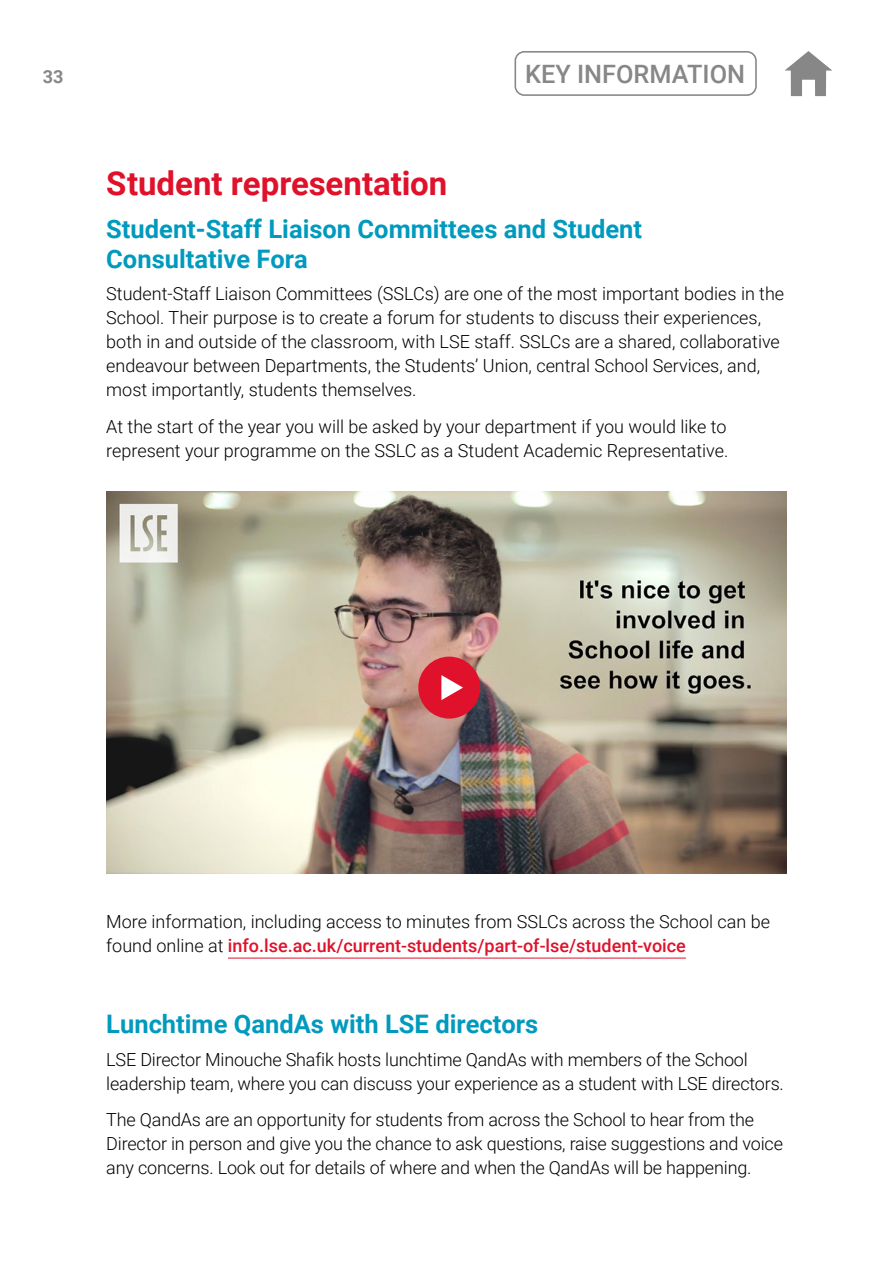
<style>
.page{position:relative;width:893px;height:1263px;background:#fff}
.page>*{position:absolute;margin:0;border:0;box-sizing:border-box;transform-origin:0 0}
._1_section_heading{font:700 33px "Roboto";color:#e0112b}
._2_sub-heading_blue{font:700 25.5px/30px "Roboto";color:#009abe}
.t1{font:500 25.35px "Roboto";color:#878787}
.Body_12_16pt{font:300 18px/24px "Roboto";color:#000}
.t2{font:700 18px "Roboto";color:#878787}
.s1{font-weight:500;color:#e0112b}
</style>
<div class="page">
<hr style="left:228px;top:958px;width:458px;height:1px;background:#e0112b">
<img style="left:106px;top:491px;width:681px;height:382px">
<div style="left:418px;top:657px;width:62px;height:62px;background:#e0112b;border-radius:50%"></div>
<svg style="left:441px;top:675px;width:22px;height:25px"></svg>
<svg style="left:785px;top:51px;width:47px;height:45px"></svg>
<div style="left:514px;top:51px;width:243px;height:45px;border:2px solid #878787;border-radius:9px"></div>
<p class="t2" style="left:43px;top:64px;width:22px">33</p>
<h3 class="t1" style="left:525px;top:56px;width:222px">KEY INFORMATION</h3>
<p class="_1_section_heading" style="left:106px;top:160px;width:343px">Student representation</p>
<p class="_2_sub-heading_blue" style="left:106px;top:213px;width:537px">Student-Staff Liaison Committees and Student<br>Consultative Fora</p>
<p class="Body_12_16pt" style="left:106px;top:281px;width:679px">Student-Staff Liaison Committees (SSLCs) are one of the most important bodies in the School. Their purpose is to create a forum for students to discuss their experiences, both in and outside of the classroom, with LSE staff. SSLCs are a shared, collaborative endeavour between Departments, the Students’ Union, central School Services, and, most importantly, students themselves.</p>
<p class="Body_12_16pt" style="left:106px;top:414px;width:623px">At the start of the year you will be asked by your department if you would like to represent your programme on the SSLC as a Student Academic Representative.</p>
<p class="Body_12_16pt" style="left:106px;top:909px;width:665px">More information, including access to minutes from SSLCs across the School can be found online at <span class="s1">info.lse.ac.uk/current-students/part-of-lse/student-voice</span></p>
<p class="_2_sub-heading_blue" style="left:106px;top:1008px;width:433px">Lunchtime QandAs with LSE directors</p>
<p class="Body_12_16pt" style="left:106px;top:1046px;width:679px">LSE Director Minouche Shafik hosts lunchtime QandAs with members of the School leadership team, where you can discuss your experience as a student with LSE directors.</p>
<p class="Body_12_16pt" style="left:106px;top:1107px;width:678px">The QandAs are an opportunity for students from across the School to hear from the<br>Director in person and give you the chance to ask questions, raise suggestions and voice any concerns. Look out for details of where and when the QandAs will be happening.</p>
</div>
